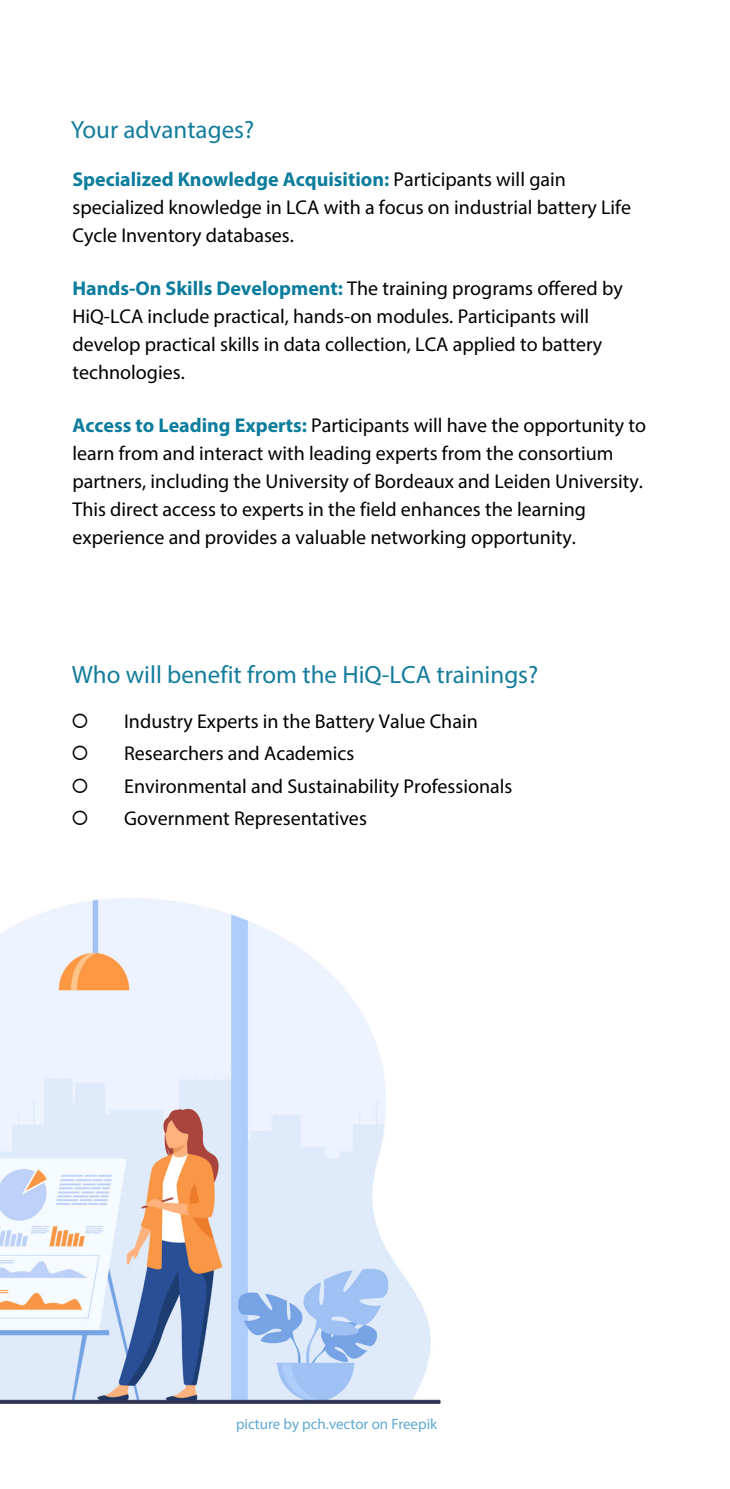
<style>
.page{position:relative;width:730px;height:1489px;background:#fff}
.page>*{position:absolute;margin:0;border:0;box-sizing:border-box;transform-origin:0 0}
.t1{font:25px "Myriad Pro";color:#157d9c}
.t2{font:20px/28px "Myriad Pro";color:#000}
.t3{font:15px "Myriad Pro";color:#5fa9d1}
.s1{font-weight:700;color:#0d7d9d}
</style>
<div class="page">
<img style="left:0;top:898px;width:441px;height:506px">
<p class="t1" style="left:71px;top:114px;width:185px">Your advantages?</p>
<p class="t2" style="left:72px;top:165px;width:560px"><span class="s1">Specialized Knowledge Acquisition:</span> Participants will gain specialized knowledge in LCA with a focus on industrial battery Life<br>Cycle Inventory databases.</p>
<p class="t2" style="left:72px;top:274px;width:552px"><span class="s1">Hands-On Skills Development:</span> The training programs offered by HiQ-LCA include practical, hands-on modules. Participants will develop practical skills in data collection, LCA applied to battery technologies.</p>
<p class="t2" style="left:72px;top:411px;width:575px"><span class="s1">Access to Leading Experts:</span> Participants will have the opportunity to learn from and interact with leading experts from the consortium partners, including the University of Bordeaux and Leiden University.<br>This direct access to experts in the field enhances the learning experience and provides a valuable networking opportunity.</p>
<p class="t1" style="left:72px;top:658px;width:468px">Who will benefit from the HiQ-LCA trainings?</p>
<p class="t2" style="left:124px;top:704px;width:390px;line-height:32.5px">Industry Experts in the Battery Value Chain Researchers and Academics<br>Environmental and Sustainability Professionals Government Representatives</p>
<p class="t3" style="left:236px;top:1414px;width:203px">picture by pch.vector on Freepik</p>
</div>
